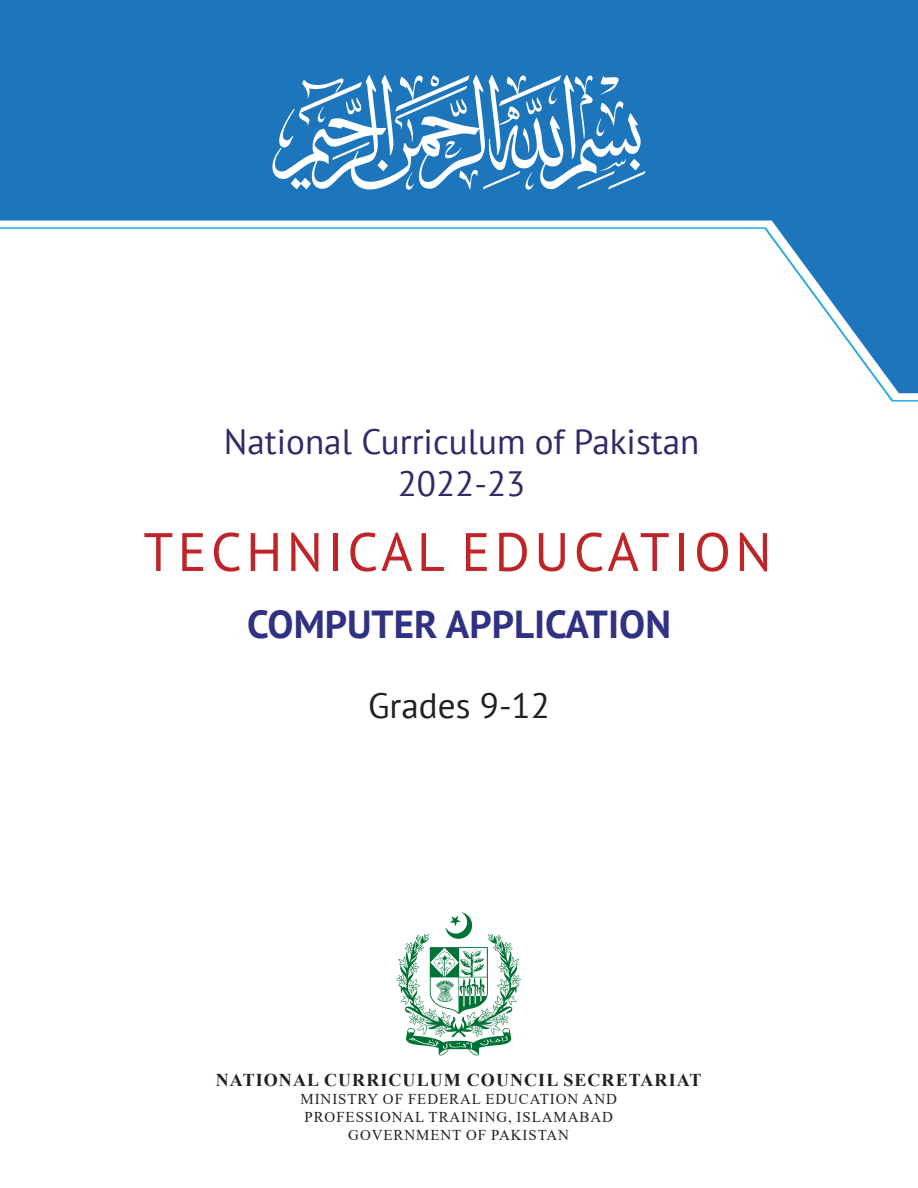
<style>
.page{position:relative;width:918px;height:1188px;background:#fff}
.page>*{position:absolute;margin:0;border:0;box-sizing:border-box;transform-origin:0 0}
.t1{font:54px "PT Sans";letter-spacing:.08em;color:#bf2428}
.t2{font:700 39px "PT Sans";color:#313184}
.t3{font:35.1px/42.2px "PT Sans";color:#362767;text-align:center}
.t4{font:35.1px "PT Sans";color:#231f20}
.t5{font:700 18px "Times New Roman";letter-spacing:.06em;color:#231f20}
.t6{font:15px/18px "Times New Roman";letter-spacing:.06em;color:#231f20;text-align:center}
</style>
<div class="page">
<svg style="left:0;top:0;width:918px;height:393px;fill:#1d75bc"></svg>
<svg style="left:272px;top:75px;width:374px;height:115px"></svg>
<svg style="left:396px;top:912px;width:125px;height:144px"></svg>
<h3 class="t3" style="left:224px;top:420px;width:477px">National Curriculum of Pakistan<br>2022-23</h3>
<h1 class="t1" style="left:143px;top:517px;width:630px">TECHNICAL EDUCATION</h1>
<h2 class="t2" style="left:247px;top:599px;width:425px">COMPUTER APPLICATION</h2>
<h3 class="t4" style="left:368px;top:683px;width:183px">Grades 9-12</h3>
<p class="t5" style="left:216px;top:1067px;width:487px">NATIONAL CURRICULUM COUNCIL SECRETARIAT</p>
<p class="t6" style="left:300px;top:1089px;width:318px">MINISTRY OF FEDERAL EDUCATION AND<br>PROFESSIONAL TRAINING, ISLAMABAD<br>GOVERNMENT OF PAKISTAN</p>
</div>
